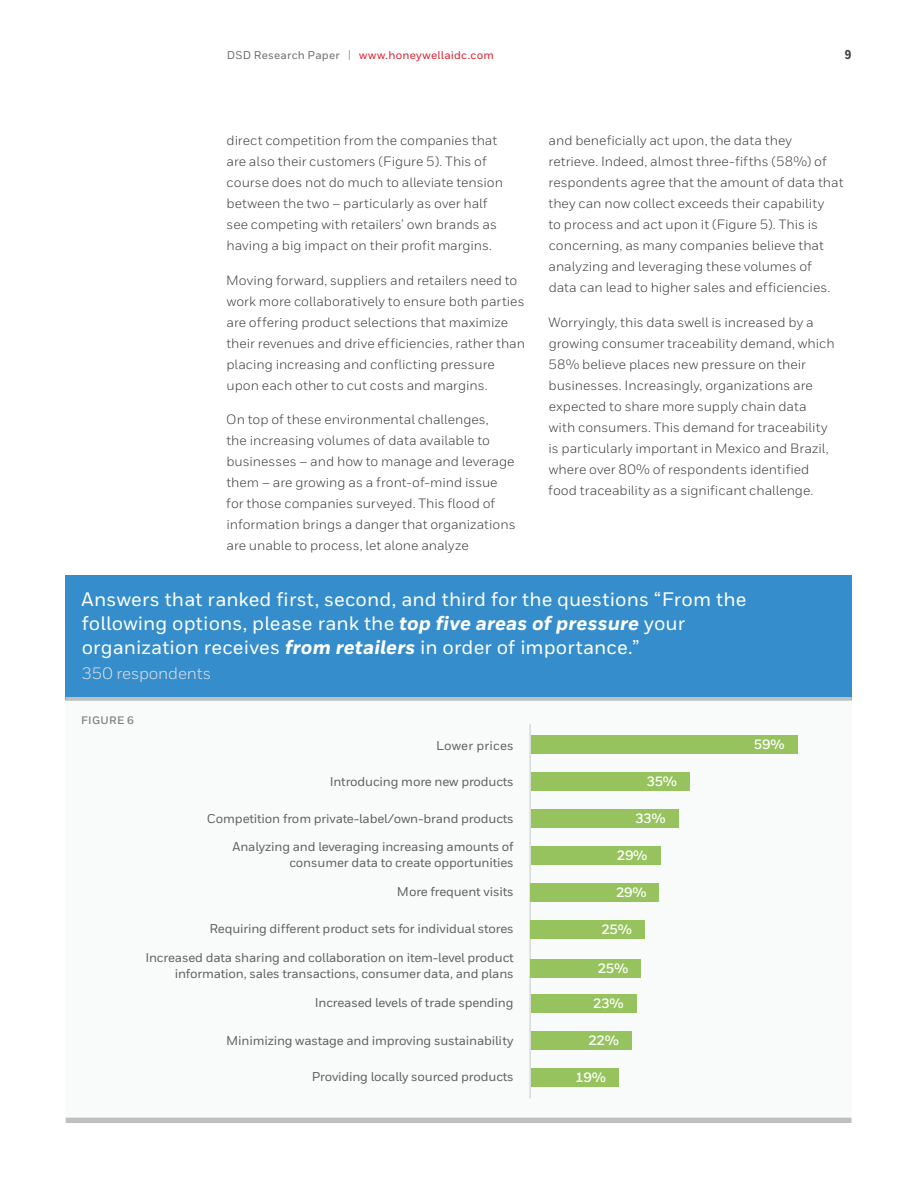
<style>
.page{position:relative;width:918px;height:1188px;background:#fff}
.page>*{position:absolute;margin:0;border:0;box-sizing:border-box;transform-origin:0 0}
.t1{font:500 19.5px/24px "Honeywell Sans";letter-spacing:.01em;color:#fff}
.t2{font:16.5px "Honeywell Sans";letter-spacing:-.01em;color:#e0e1e0}
.Body__9_14_pt{font:13.5px/21px "Honeywell Sans";color:#3e3e3f}
.t3{font:700 13.5px "Honeywell Sans";letter-spacing:-.02em;color:#fff}
.t4{font:500 12.75px/16.5px "Honeywell Sans";letter-spacing:-.015em;color:#606160;text-align:right}
.t5{font:500 12.75px "Honeywell Sans";letter-spacing:.01em;color:#606160}
.t6{font:800 12.75px "Honeywell Cond";color:#3e3e3f}
.t7{font:500 11.25px "Honeywell Sans";letter-spacing:.02em;color:#dc1f2e}
.t8{font:700 10.8px "Honeywell Sans";letter-spacing:.04em;color:#808180}
.s1{color:#6c6d70}
.s2{font-size:11.4px;color:#939598}
.s3{font-weight:800;font-style:italic}
</style>
<div class="page">
<div style="left:65px;top:691px;width:787px;height:429px;background:#f9fafa"></div>
<div style="left:66px;top:1118px;width:785px;height:5px;background:#c0bfbf"></div>
<hr style="left:530px;top:724px;width:1px;height:375px;background:#d0d1d1">
<div style="left:65px;top:576px;width:787px;height:124px;background:#358dcc"></div>
<svg style="left:65px;top:697px;width:787px;height:4px;background:#c3c2c2"></svg>
<div style="left:531px;top:735px;width:266px;height:18px;background:#97c35f"></div>
<div style="left:531px;top:772px;width:158px;height:19px;background:#97c35f"></div>
<div style="left:531px;top:809px;width:147px;height:19px;background:#97c35f"></div>
<div style="left:531px;top:846px;width:129px;height:19px;background:#97c35f"></div>
<div style="left:531px;top:883px;width:128px;height:19px;background:#97c35f"></div>
<div style="left:531px;top:920px;width:114px;height:19px;background:#97c35f"></div>
<div style="left:531px;top:959px;width:110px;height:18px;background:#97c35f"></div>
<div style="left:531px;top:994px;width:105px;height:19px;background:#97c35f"></div>
<div style="left:531px;top:1031px;width:101px;height:19px;background:#97c35f"></div>
<div style="left:531px;top:1068px;width:87px;height:19px;background:#97c35f"></div>
<p class="t7" style="left:227px;top:48px;width:269px"><span class="s1">DSD Research Paper</span> <span class="s2">|</span> www.honeywellaidc.com</p>
<p class="t6" style="left:845px;top:46px;width:8px">9</p>
<p class="Body__9_14_pt" style="left:226px;top:130px;width:278px">direct competition from the companies that are also their customers (Figure 5). This of course does not do much to alleviate tension between the two – particularly as over half see competing with retailers’ own brands as having a big impact on their profit margins.</p>
<p class="Body__9_14_pt" style="left:226px;top:270px;width:300px">Moving forward, suppliers and retailers need to work more collaboratively to ensure both parties are offering product selections that maximize their revenues and drive efficiencies, rather than placing increasing and conflicting pressure upon each other to cut costs and margins.</p>
<p class="Body__9_14_pt" style="left:226px;top:409px;width:291px">On top of these environmental challenges,<br>the increasing volumes of data available to businesses – and how to manage and leverage them – are growing as a front-of-mind issue for those companies surveyed. This flood of information brings a danger that organizations are unable to process, let alone analyze</p>
<p class="Body__9_14_pt" style="left:548px;top:130px;width:297px">and beneficially act upon, the data they retrieve. Indeed, almost three-fifths (58%) of respondents agree that the amount of data that they can now collect exceeds their capability<br>to process and act upon it (Figure 5). This is concerning, as many companies believe that analyzing and leveraging these volumes of<br>data can lead to higher sales and efficiencies.</p>
<p class="Body__9_14_pt" style="left:548px;top:312px;width:288px">Worryingly, this data swell is increased by a growing consumer traceability demand, which 58% believe places new pressure on their businesses. Increasingly, organizations are expected to share more supply chain data with consumers. This demand for traceability is particularly important in Mexico and Brazil, where over 80% of respondents identified food traceability as a significant challenge.</p>
<p class="t1" style="left:82px;top:587px;width:666px">Answers that ranked first, second, and third for the questions “From the following options, please rank the <span class="s3">top five areas of pressure</span> your organization receives <span class="s3">from retailers</span> in order of importance.”</p>
<p class="t2" style="left:82px;top:664px;width:131px">350 respondents</p>
<p class="t8" style="left:81px;top:714px;width:54px">FIGURE 6</p>
<p class="t5" style="left:436px;top:738px;width:79px">Lower prices</p>
<p class="t3" style="left:754px;top:736px;width:32px">59%</p>
<p class="t4" style="left:330px;top:773px;width:186px">Introducing more new products</p>
<p class="t3" style="left:647px;top:773px;width:32px">35%</p>
<p class="t4" style="left:207px;top:810px;width:308px">Competition from private-label/own-brand products</p>
<p class="t3" style="left:635px;top:810px;width:32px">33%</p>
<p class="t4" style="left:232px;top:838px;width:283px">Analyzing and leveraging increasing amounts of consumer data to create opportunities</p>
<p class="t3" style="left:617px;top:847px;width:32px">29%</p>
<p class="t4" style="left:397px;top:884px;width:118px">More frequent visits</p>
<p class="t3" style="left:616px;top:884px;width:32px">29%</p>
<p class="t4" style="left:209px;top:921px;width:306px">Requiring different product sets for individual stores</p>
<p class="t3" style="left:601px;top:921px;width:32px">25%</p>
<p class="t4" style="left:145px;top:949px;width:370px">Increased data sharing and collaboration on item-level product information, sales transactions, consumer data, and plans</p>
<p class="t3" style="left:598px;top:960px;width:32px">25%</p>
<p class="t4" style="left:315px;top:995px;width:200px">Increased levels of trade spending</p>
<p class="t3" style="left:593px;top:995px;width:32px">23%</p>
<p class="t4" style="left:226px;top:1032px;width:289px">Minimizing wastage and improving sustainability</p>
<p class="t3" style="left:588px;top:1032px;width:32px">22%</p>
<p class="t4" style="left:312px;top:1069px;width:203px">Providing locally sourced products</p>
<p class="t3" style="left:575px;top:1069px;width:32px">19%</p>
</div>
